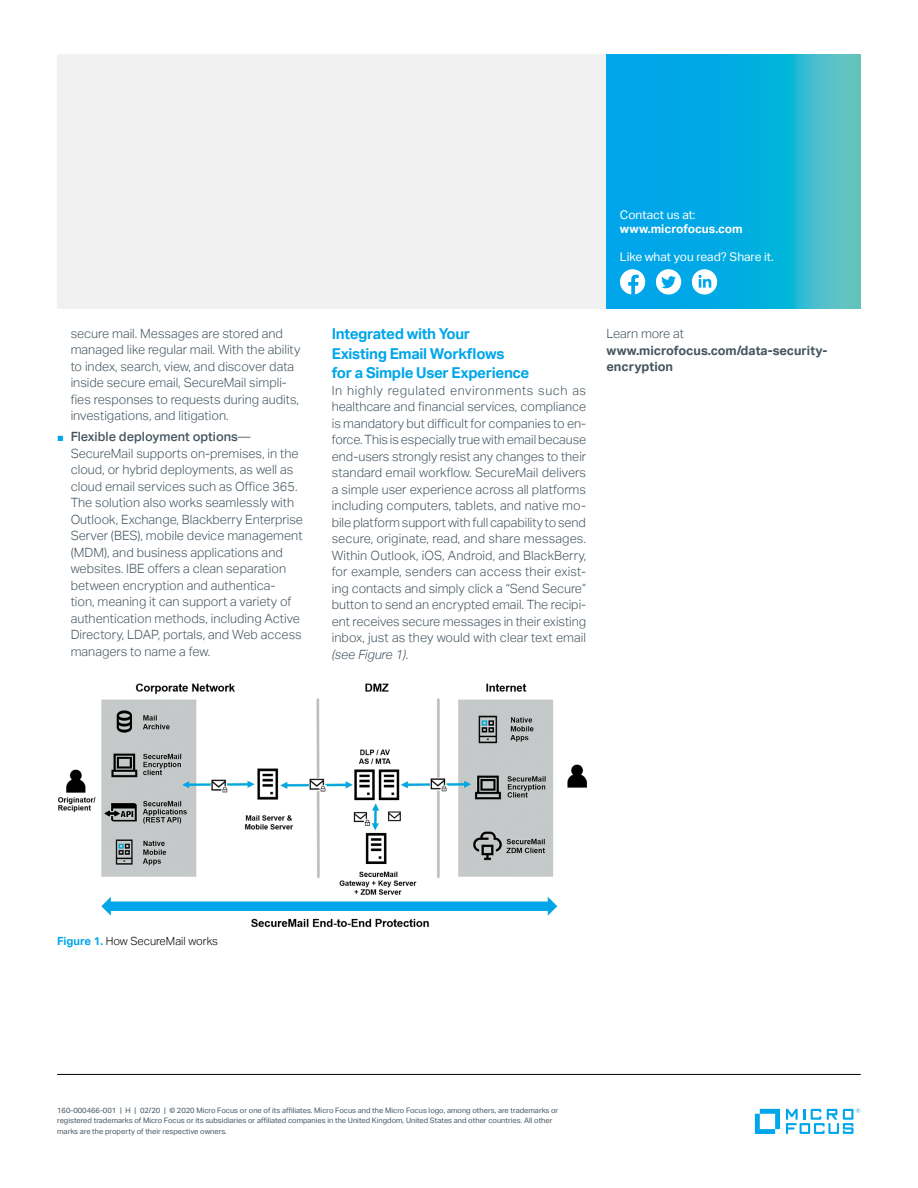
<style>
.page{position:relative;width:918px;height:1188px;background:#fff}
.page>*{position:absolute;margin:0;border:0;box-sizing:border-box;transform-origin:0 0}
.t1{font:700 15px/19.5px "Aktiv Grotesk";letter-spacing:-.02em;color:#00a6e9}
.t2{font:300 12.75px/16.5px "Aktiv Grotesk";color:#455560}
.t3{font:700 12.75px/16.5px "Aktiv Grotesk";color:#455560}
.t4{font:12px "Aktiv Grotesk";color:#fff}
.t5{font:700 12px "Aktiv Grotesk";color:#fff}
.t6{font:300 11.25px "Aktiv Grotesk";color:#000}
.t7{font:7.5px/10.5px "Aktiv Grotesk";color:#455560}
.s1{font-family:"Arial";font-weight:400;font-size:11.25px;color:#00a6e9}
.s2{font-weight:500}
.s3{font-style:italic}
.s4{font-weight:700;color:#00a6e9}
</style>
<div class="page">
<hr style="left:57px;top:1074px;width:804px;height:1px;background:#000">
<div style="left:57px;top:54px;width:550px;height:254px;background:#f1f1f2"></div>
<svg style="left:755px;top:1109px;width:25px;height:25px"></svg>
<svg style="left:786px;top:1108px;width:75px;height:26px"></svg>
<img style="left:58px;top:684px;width:528px;height:244px">
<svg style="left:606px;top:54px;width:255px;height:254px;background:#12afdd"></svg>
<div style="left:620px;top:269px;width:25px;height:26px;background:#fff;border-radius:50%"></div>
<svg style="left:628px;top:275px;width:11px;height:20px"></svg>
<div style="left:656px;top:269px;width:25px;height:26px;background:#fff;border-radius:50%"></div>
<svg style="left:661px;top:276px;width:15px;height:12px"></svg>
<div style="left:692px;top:269px;width:25px;height:26px;background:#fff;border-radius:50%"></div>
<svg style="left:699px;top:275px;width:12px;height:13px"></svg>
<p class="t2" style="left:71px;top:325px;width:231px">secure mail. Messages are stored and managed like regular mail. With the ability to index, search, view, and discover data inside secure email, SecureMail simpli&shy;fies responses to requests during audits, investigations, and litigation.</p>
<p class="t2" style="left:71px;top:429px;width:234px;text-indent:-13px"><span class="s1">■</span> <span class="s2">Flexible deployment options</span>— SecureMail supports on-premises, in the cloud, or hybrid deployments, as well as cloud email services such as Office 365.<br>The solution also works seamlessly with Outlook, Exchange, Blackberry Enterprise Server (BES), mobile device management (MDM), and business applications and websites. IBE offers a clean separation between encryption and authentica-<br>tion, meaning it can support a variety of authentication methods, including Active Directory, LDAP, portals, and Web access managers to name a few.</p>
<p class="t4" style="left:620px;top:207px;width:77px">Contact us at:</p>
<p class="t5" style="left:620px;top:222px;width:124px">www.microfocus.com</p>
<p class="t4" style="left:620px;top:250px;width:155px">Like what you read? Share it.</p>
<p class="t1" style="left:332px;top:324px;width:199px">Integrated with Your<br>Existing Email Workflows<br>for a Simple User Experience</p>
<p class="t2" style="left:332px;top:382px;width:256px;text-align:justify">In highly regulated environments such as healthcare and financial services, compliance is mandatory but difficult for companies to en&shy;force. This is especially true with email because end-users strongly resist any changes to their standard email workflow. SecureMail delivers a simple user experience across all platforms including computers, tablets, and native mo&shy;bile platform support with full capability to send secure, originate, read, and share messages.<br>Within Outlook, iOS, Android, and BlackBerry, for example, senders can access their exist&shy;ing contacts and simply click a “Send Secure” button to send an encrypted email. The recipi&shy;ent receives secure messages in their existing inbox, just as they would with clear text email <span class="s3">(see Figure 1)</span>.</p>
<p class="t2" style="left:606px;top:326px;width:79px">Learn more at</p>
<p class="t3" style="left:606px;top:342px;width:222px">www.microfocus.com/data-security&shy;encryption</p>
<p class="t6" style="left:57px;top:935px;width:162px"><span class="s4">Figure 1.</span> How SecureMail works</p>
<p class="t7" style="left:57px;top:1105px;width:503px">160-000466-001 | H | 02/20 | © 2020 Micro Focus or one of its affiliates. Micro Focus and the Micro Focus logo, among others, are trademarks or registered trademarks of Micro Focus or its subsidiaries or affiliated companies in the United Kingdom, United States and other countries. All other marks are the property of their respective owners.</p>
</div>
